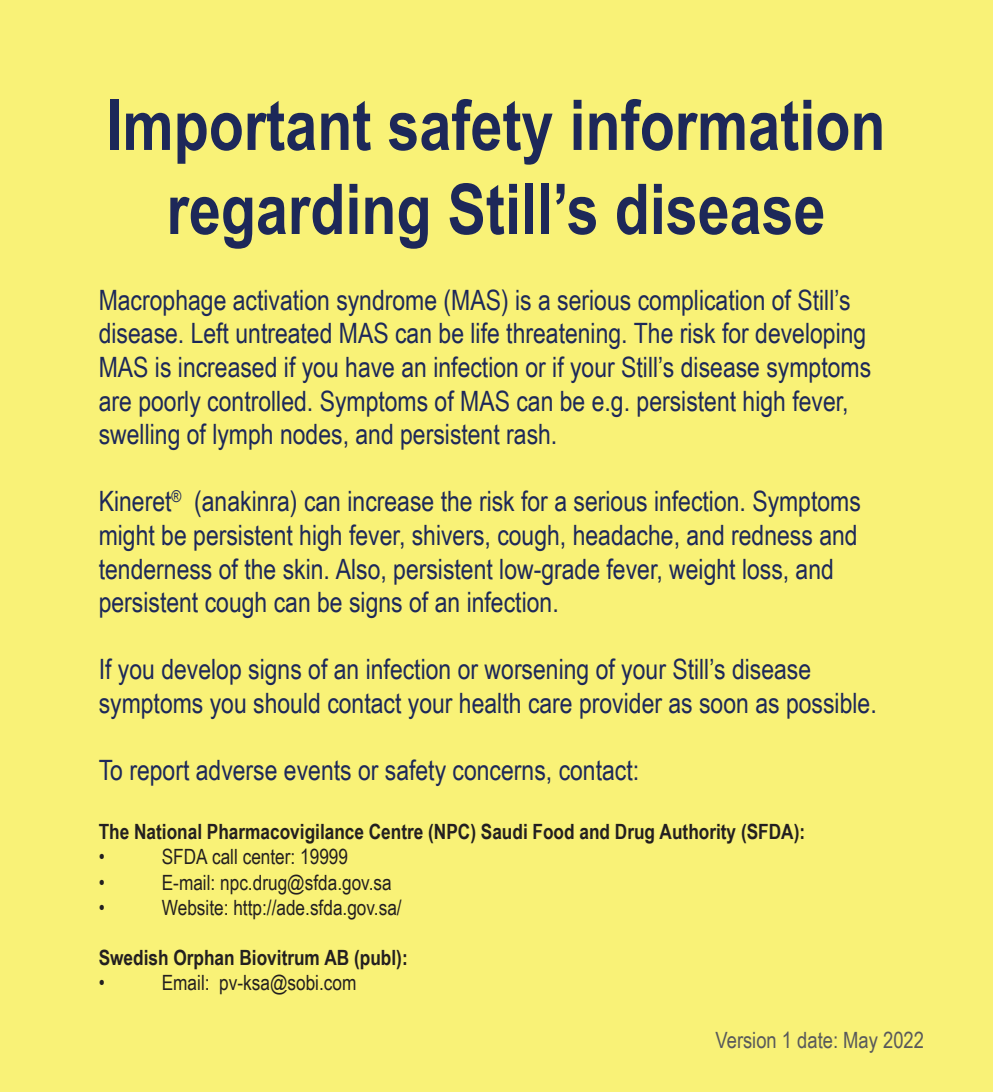
<style>
.page{position:relative;width:993px;height:1092px;background:#fff}
.page>*{position:absolute;margin:0;border:0;box-sizing:border-box;transform-origin:0 0}
.t1{font:700 70px/84px "Arial Narrow";color:#1d2859;text-align:center}
.t2{font:28px/33.6px "Arial Narrow";color:#1d2859}
.t3{font:22.4px "Arial Narrow";color:#58595b}
.t4{font:21px "Arial Narrow";color:#231f20}
.t5{font:700 21px "Arial Narrow";color:#231f20}
</style>
<div class="page">
<div style="left:0;top:0;width:992px;height:1091px;background:#f9f277"></div>
<h1 class="t1" style="left:106px;top:80px;width:780px">Important safety information regarding Still’s disease</h1>
<p class="t2" style="left:99px;top:282px;width:773px">Macrophage activation syndrome (MAS) is a serious complication of Still’s disease. Left untreated MAS can be life threatening. The risk for developing MAS is increased if you have an infection or if your Still’s disease symptoms are poorly controlled. Symptoms of MAS can be e.g. persistent high fever, swelling of lymph nodes, and persistent rash.</p>
<p class="t2" style="left:99px;top:483px;width:763px">Kineret<sup>®</sup> (anakinra) can increase the risk for a serious infection. Symptoms might be persistent high fever, shivers, cough, headache, and redness and tenderness of the skin. Also, persistent low-grade fever, weight loss, and persistent cough can be signs of an infection.</p>
<p class="t2" style="left:99px;top:651px;width:779px">If you develop signs of an infection or worsening of your Still’s disease symptoms you should contact your health care provider as soon as possible.</p>
<p class="t2" style="left:99px;top:752px;width:541px">To report adverse events or safety concerns, contact:</p>
<p class="t5" style="left:99px;top:815px;width:707px">The National Pharmacovigilance Centre (NPC) Saudi Food and Drug Authority (SFDA):</p>
<p class="t4" style="left:99px;top:841px;width:8px">•</p>
<p class="t4" style="left:162px;top:841px;width:188px">SFDA call center: 19999</p>
<p class="t4" style="left:99px;top:866px;width:8px">•</p>
<p class="t4" style="left:162px;top:866px;width:231px">E-mail: npc.drug@sfda.gov.sa</p>
<p class="t4" style="left:99px;top:891px;width:8px">•</p>
<p class="t4" style="left:162px;top:891px;width:241px">Website: http://ade.sfda.gov.sa/</p>
<p class="t5" style="left:99px;top:941px;width:310px">Swedish Orphan Biovitrum AB (publ):</p>
<p class="t4" style="left:99px;top:967px;width:8px">•</p>
<p class="t4" style="left:162px;top:967px;width:196px">Email: pv-ksa@sobi.com</p>
<p class="t3" style="left:715px;top:1023px;width:210px">Version 1 date: May 2022</p>
</div>
